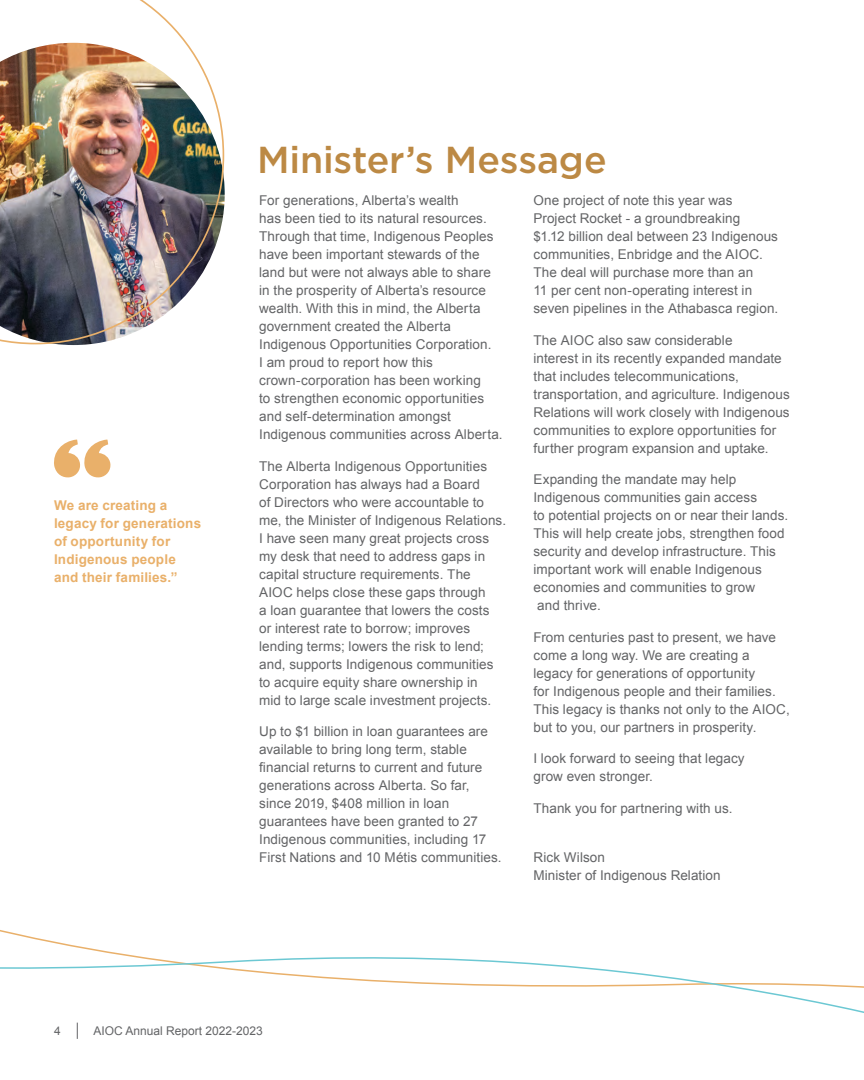
<style>
.page{position:relative;width:864px;height:1080px;background:#fff}
.page>*{position:absolute;margin:0;border:0;box-sizing:border-box;transform-origin:0 0}
.t1{font:500 37.5px "Gotham HTF";letter-spacing:-.005em;color:#bc8944}
.t2{font:13.5px/18px "Arial";letter-spacing:.005em;color:#636466}
.t3{font:700 13.5px/18px "Arial";letter-spacing:.015em;color:#e9b06a}
.t4{font:12px "Arial";color:#636466}
</style>
<div class="page">
<svg style="left:54px;top:440px;width:57px;height:38px"></svg>
<svg style="left:0;top:930px;width:864px;height:109px"></svg>
<img style="left:0;top:0;width:224px;height:344px">
<svg style="left:77px;top:1023px;width:1px;height:16px"></svg>
<p class="t3" style="left:54px;top:497px;width:149px">We are creating a legacy for generations of opportunity for<br>Indigenous people and their families.”</p>
<h1 class="t1" style="left:257px;top:138px;width:351px">Minister’s Message</h1>
<p class="t2" style="left:259px;top:192px;width:245px">For generations, Alberta’s wealth<br>has been tied to its natural resources.<br>Through that time, Indigenous Peoples have been important stewards of the land but were not always able to share in the prosperity of Alberta’s resource wealth. With this in mind, the Alberta government created the Alberta Indigenous Opportunities Corporation.<br>I am proud to report how this crown-corporation has been working<br>to strengthen economic opportunities and self-determination amongst Indigenous communities across Alberta.</p>
<p class="t2" style="left:259px;top:457px;width:248px">The Alberta Indigenous Opportunities Corporation has always had a Board<br>of Directors who were accountable to me, the Minister of Indigenous Relations.<br>I have seen many great projects cross my desk that need to address gaps in capital structure requirements. The AIOC helps close these gaps through<br>a loan guarantee that lowers the costs<br>or interest rate to borrow; improves lending terms; lowers the risk to lend; and, supports Indigenous communities to acquire equity share ownership in<br>mid to large scale investment projects.</p>
<p class="t2" style="left:259px;top:723px;width:244px">Up to $1 billion in loan guarantees are available to bring long term, stable financial returns to current and future generations across Alberta. So far, since 2019, $408 million in loan guarantees have been granted to 27<br>Indigenous communities, including 17<br>First Nations and 10 Métis communities.</p>
<p class="t2" style="left:533px;top:192px;width:246px">One project of note this year was Project Rocket - a groundbreaking<br>$1.12 billion deal between 23 Indigenous communities, Enbridge and the AIOC.<br>The deal will purchase more than an<br>11 per cent non-operating interest in seven pipelines in the Athabasca region.</p>
<p class="t2" style="left:533px;top:331px;width:258px">The AIOC also saw considerable<br>interest in its recently expanded mandate that includes telecommunications, transportation, and agriculture. Indigenous Relations will work closely with Indigenous communities to explore opportunities for further program expansion and uptake.</p>
<p class="t2" style="left:533px;top:470px;width:256px">Expanding the mandate may help Indigenous communities gain access<br>to potential projects on or near their lands.<br>This will help create jobs, strengthen food security and develop infrastructure. This important work will enable Indigenous economies and communities to grow<br>and thrive.</p>
<p class="t2" style="left:533px;top:628px;width:258px">From centuries past to present, we have come a long way. We are creating a legacy for generations of opportunity<br>for Indigenous people and their families.<br>This legacy is thanks not only to the AIOC, but to you, our partners in prosperity.</p>
<p class="t2" style="left:533px;top:749px;width:213px">I look forward to seeing that legacy grow even stronger.</p>
<p class="t2" style="left:533px;top:799px;width:201px">Thank you for partnering with us.</p>
<p class="t2" style="left:533px;top:848px;width:189px">Rick Wilson<br>Minister of Indigenous Relation</p>
<p class="t4" style="left:54px;top:1023px;width:8px">4</p>
<p class="t4" style="left:93px;top:1023px;width:171px">AIOC Annual Report 2022-2023</p>
</div>
